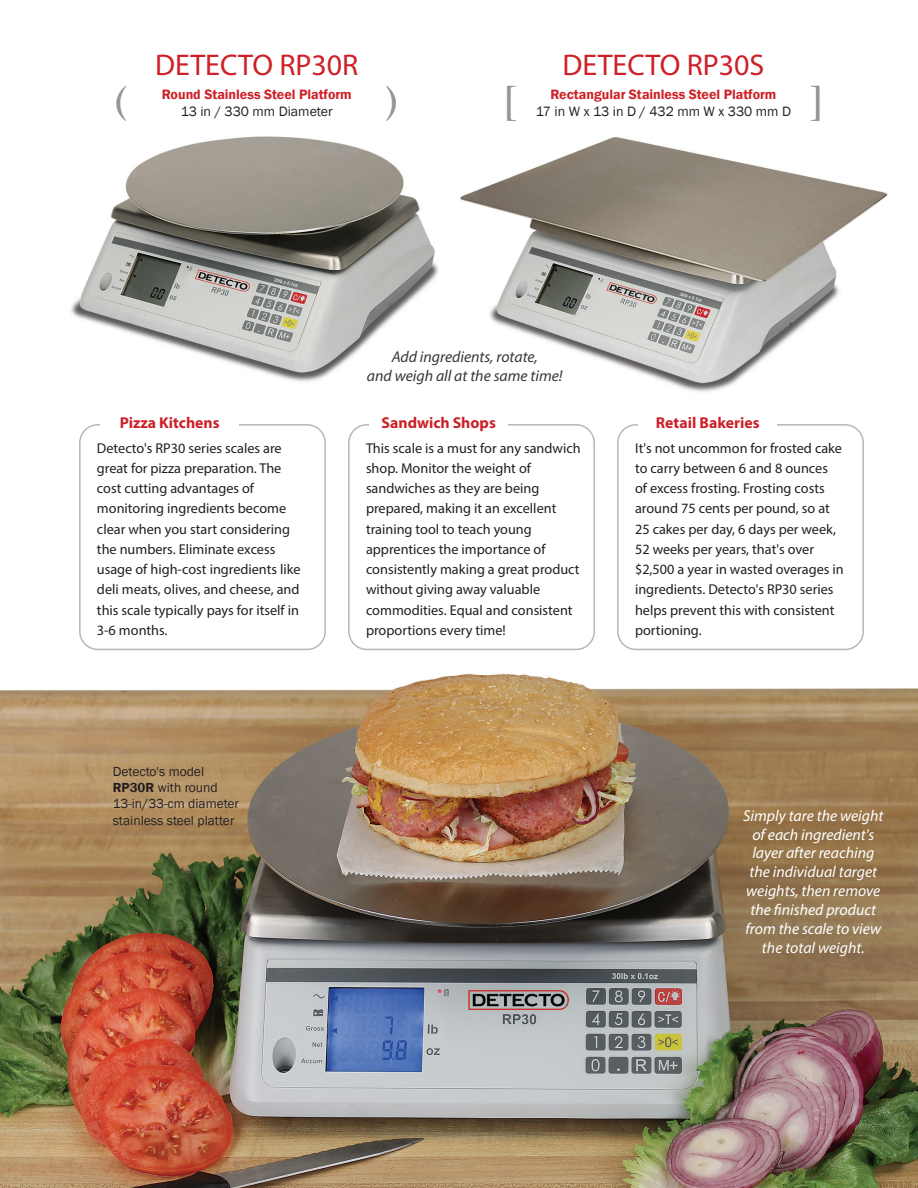
<style>
.page{position:relative;width:918px;height:1188px;background:#fff}
.page>*{position:absolute;margin:0;border:0;box-sizing:border-box;transform-origin:0 0}
.t1{font:700 40.5px "Trajan Pro";color:#939598}
.t2{font:30px "Myriad Pro";color:#cd2027}
.t3{font:italic 15.75px/18.9px "Myriad Pro";color:#fff;text-align:center}
.t4{font:italic 15.75px/18.9px "Myriad Pro";color:#383839;text-align:center}
.t5{font:700 15.75px "Myriad Pro";color:#cd2027}
.t6{font:14.25px/20.2px "Myriad Pro";color:#231f20}
.t7{font:600 13.95px "Franklin Gothic";color:#cd2027}
.t8{font:13.95px "Franklin Gothic";color:#231f20}
.t9{font:13.5px/16.2px "Franklin Gothic";color:#231f20}
.s1{font-weight:600}
</style>
<div class="page">
<img style="left:0;top:136px;width:918px;height:1052px">
<div style="left:79px;top:424px;width:247px;height:226px;border:2px solid #b6b7bb;border-radius:18px"></div>
<div style="left:100px;top:415px;width:139px;height:20px;background:#fff"></div>
<div style="left:348px;top:424px;width:247px;height:226px;border:2px solid #b6b7bb;border-radius:18px"></div>
<div style="left:369px;top:415px;width:139px;height:20px;background:#fff"></div>
<div style="left:617px;top:424px;width:247px;height:226px;border:2px solid #b6b7bb;border-radius:18px"></div>
<div style="left:639px;top:415px;width:138px;height:20px;background:#fff"></div>
<h2 class="t2" style="left:155px;top:46px;width:205px">DETECTO RP30R</h2>
<p class="t7" style="left:162px;top:86px;width:192px">Round Stainless Steel Platform</p>
<p class="t8" style="left:181px;top:103px;width:154px">13 in / 330 mm Diameter</p>
<h2 class="t2" style="left:562px;top:46px;width:203px">DETECTO RP30S</h2>
<p class="t7" style="left:550px;top:86px;width:228px">Rectangular Stainless Steel Platform</p>
<h1 class="t1" style="left:114px;top:76px;width:16px">(</h1>
<h1 class="t1" style="left:384px;top:76px;width:16px">)</h1>
<h1 class="t1" style="left:503px;top:76px;width:16px">[</h1>
<h1 class="t1" style="left:809px;top:76px;width:16px">]</h1>
<p class="t8" style="left:536px;top:103px;width:257px">17 in W x 13 in D / 432 mm W x 330 mm D</p>
<p class="t5" style="left:120px;top:413px;width:101px">Pizza Kitchens</p>
<p class="t6" style="left:97px;top:437px;width:205px">Detecto's RP30 series scales are great for pizza preparation. The cost cutting advantages of monitoring ingredients become clear when you start considering the numbers. Eliminate excess usage of high-cost ingredients like deli meats, olives, and cheese, and this scale typically pays for itself in<br>3-6 months.</p>
<p class="t9" style="left:113px;top:764px;width:128px">Detecto's model<br><span class="s1">RP30R</span> with round<br>13-in/33-cm diameter stainless steel platter</p>
<p class="t4" style="left:367px;top:347px;width:197px">Add ingredients, rotate,<br>and weigh all at the same time!</p>
<p class="t5" style="left:382px;top:413px;width:116px">Sandwich Shops</p>
<p class="t6" style="left:366px;top:437px;width:216px">This scale is a must for any sandwich shop. Monitor the weight of sandwiches as they are being prepared, making it an excellent training tool to teach young apprentices the importance of consistently making a great product without giving away valuable commodities. Equal and consistent proportions every time!</p>
<p class="t5" style="left:656px;top:413px;width:105px">Retail Bakeries</p>
<p class="t6" style="left:635px;top:437px;width:210px">It's not uncommon for frosted cake to carry between 6 and 8 ounces<br>of excess frosting. Frosting costs around 75 cents per pound, so at<br>25 cakes per day, 6 days per week,<br>52 weeks per years, that's over $2,500 a year in wasted overages in ingredients. Detecto's RP30 series helps prevent this with consistent portioning.</p>
<p class="t3" style="left:743px;top:806px;width:142px">Simply tare the weight of each ingredient's layer after reaching the individual target weights, then remove the finished product from the scale to view the total weight.</p>
</div>
